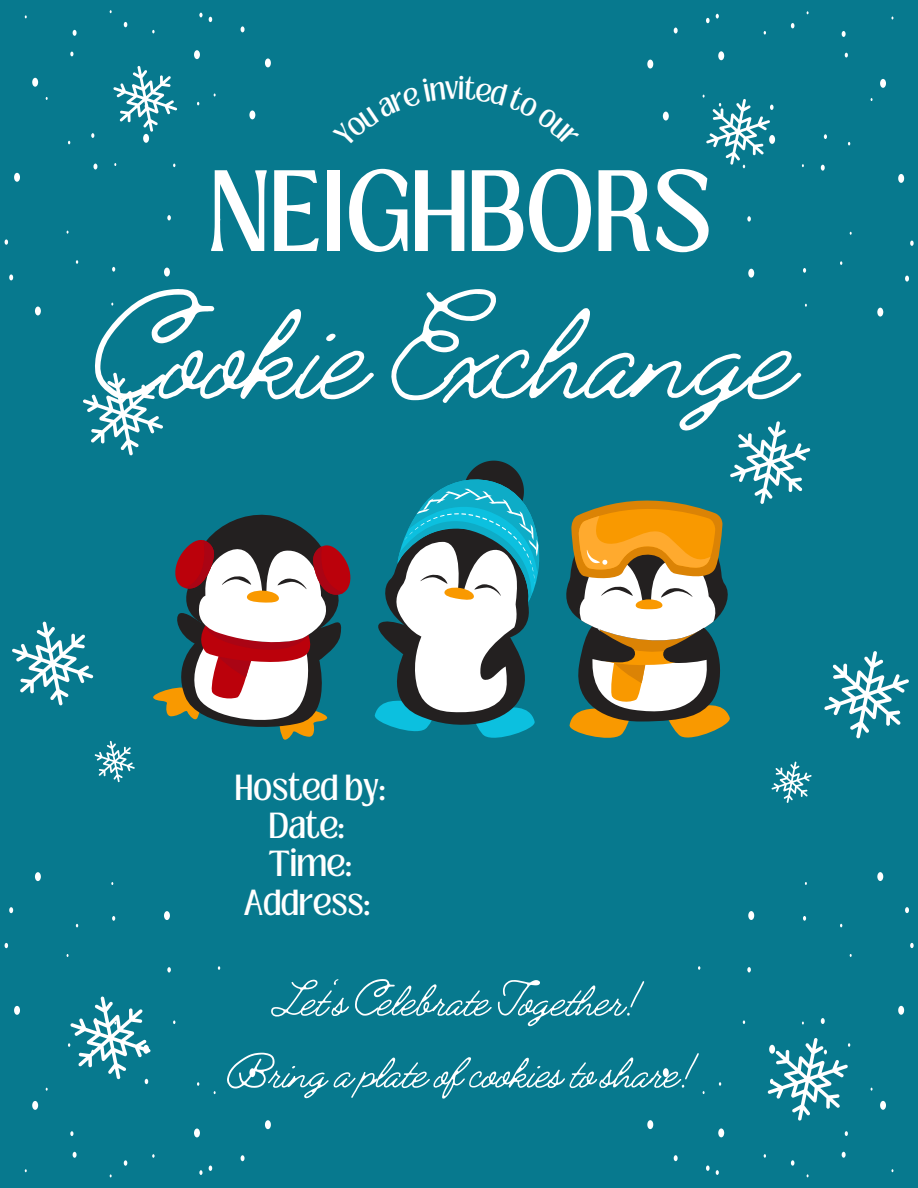
<style>
.page{position:relative;width:918px;height:1188px;background:#07798e}
.page>*{position:absolute;margin:0;border:0;box-sizing:border-box;transform-origin:0 0}
.t1{font:300 154.95px "Jimmy Script";color:#fff}
.t2{font:88.5px "Loubag";color:#fff}
.t3{font:300 51.6px/72px "Jimmy Script";color:#fff;text-align:center}
.t4{font:27.75px/38.2px "Loubag";color:#fff;text-align:center}
</style>
<div class="page">
<svg style="left:153px;top:514px;width:198px;height:226px"></svg>
<svg style="left:374px;top:461px;width:166px;height:277px"></svg>
<div style="left:748px;top:269px;width:6px;height:9px;background:#fff;border-radius:50%"></div>
<svg style="left:905px;top:276px;width:4px;height:6px"></svg>
<div style="left:877px;top:308px;width:6px;height:9px;background:#fff;border-radius:50%"></div>
<svg style="left:821px;top:165px;width:4px;height:6px"></svg>
<svg style="left:910px;top:241px;width:4px;height:5px"></svg>
<svg style="left:803px;top:268px;width:3px;height:5px"></svg>
<svg style="left:747px;top:216px;width:4px;height:6px"></svg>
<svg style="left:716px;top:14px;width:3px;height:5px"></svg>
<svg style="left:674px;top:28px;width:4px;height:5px"></svg>
<svg style="left:647px;top:60px;width:6px;height:9px"></svg>
<div style="left:880px;top:79px;width:6px;height:9px;background:#fff;border-radius:50%"></div>
<svg style="left:845px;top:53px;width:3px;height:4px"></svg>
<svg style="left:791px;top:23px;width:3px;height:5px"></svg>
<div style="left:663px;top:112px;width:6px;height:9px;background:#fff;border-radius:50%"></div>
<svg style="left:898px;top:174px;width:6px;height:9px"></svg>
<svg style="left:842px;top:31px;width:4px;height:6px"></svg>
<svg style="left:824px;top:134px;width:3px;height:5px"></svg>
<div style="left:718px;top:51px;width:6px;height:9px;background:#fff;border-radius:50%"></div>
<svg style="left:706px;top:18px;width:4px;height:5px"></svg>
<div style="left:164px;top:268px;width:6px;height:9px;background:#fff;border-radius:50%"></div>
<svg style="left:9px;top:274px;width:4px;height:6px"></svg>
<div style="left:35px;top:307px;width:6px;height:8px;background:#fff;border-radius:50%"></div>
<svg style="left:93px;top:164px;width:4px;height:6px"></svg>
<svg style="left:5px;top:239px;width:3px;height:6px"></svg>
<svg style="left:112px;top:267px;width:3px;height:5px"></svg>
<svg style="left:167px;top:215px;width:4px;height:5px"></svg>
<svg style="left:199px;top:13px;width:4px;height:4px"></svg>
<svg style="left:241px;top:26px;width:4px;height:6px"></svg>
<svg style="left:265px;top:58px;width:6px;height:9px"></svg>
<div style="left:32px;top:78px;width:6px;height:9px;background:#fff;border-radius:50%"></div>
<svg style="left:70px;top:52px;width:3px;height:4px"></svg>
<svg style="left:124px;top:22px;width:3px;height:5px"></svg>
<div style="left:143px;top:134px;width:6px;height:9px;background:#fff;border-radius:50%"></div>
<div style="left:249px;top:110px;width:6px;height:9px;background:#fff;border-radius:50%"></div>
<svg style="left:14px;top:173px;width:6px;height:9px"></svg>
<svg style="left:73px;top:30px;width:4px;height:6px"></svg>
<svg style="left:91px;top:133px;width:3px;height:5px"></svg>
<div style="left:194px;top:50px;width:6px;height:9px;background:#fff;border-radius:50%"></div>
<svg style="left:209px;top:17px;width:3px;height:5px"></svg>
<div style="left:164px;top:911px;width:6px;height:9px;background:#fff;border-radius:50%"></div>
<svg style="left:9px;top:907px;width:4px;height:6px"></svg>
<div style="left:35px;top:872px;width:6px;height:9px;background:#fff;border-radius:50%"></div>
<svg style="left:5px;top:943px;width:3px;height:5px"></svg>
<svg style="left:112px;top:916px;width:3px;height:5px"></svg>
<svg style="left:167px;top:967px;width:4px;height:6px"></svg>
<svg style="left:199px;top:1170px;width:4px;height:5px"></svg>
<svg style="left:241px;top:1155px;width:4px;height:6px"></svg>
<svg style="left:265px;top:1120px;width:6px;height:9px"></svg>
<div style="left:32px;top:1101px;width:6px;height:9px;background:#fff;border-radius:50%"></div>
<svg style="left:70px;top:1131px;width:3px;height:5px"></svg>
<svg style="left:124px;top:1160px;width:3px;height:6px"></svg>
<div style="left:249px;top:1068px;width:6px;height:9px;background:#fff;border-radius:50%"></div>
<svg style="left:14px;top:1006px;width:6px;height:9px"></svg>
<svg style="left:73px;top:1152px;width:4px;height:6px"></svg>
<svg style="left:152px;top:1154px;width:3px;height:4px"></svg>
<div style="left:194px;top:1129px;width:6px;height:8px;background:#fff;border-radius:50%"></div>
<svg style="left:209px;top:1166px;width:3px;height:5px"></svg>
<div style="left:748px;top:911px;width:6px;height:9px;background:#fff;border-radius:50%"></div>
<svg style="left:905px;top:907px;width:4px;height:6px"></svg>
<div style="left:877px;top:872px;width:6px;height:9px;background:#fff;border-radius:50%"></div>
<svg style="left:821px;top:1018px;width:4px;height:6px"></svg>
<svg style="left:910px;top:943px;width:4px;height:5px"></svg>
<svg style="left:803px;top:916px;width:3px;height:5px"></svg>
<svg style="left:747px;top:967px;width:4px;height:5px"></svg>
<svg style="left:716px;top:1170px;width:3px;height:5px"></svg>
<svg style="left:674px;top:1155px;width:4px;height:6px"></svg>
<svg style="left:647px;top:1120px;width:6px;height:9px"></svg>
<div style="left:880px;top:1101px;width:6px;height:9px;background:#fff;border-radius:50%"></div>
<svg style="left:845px;top:1131px;width:3px;height:5px"></svg>
<svg style="left:791px;top:1160px;width:3px;height:6px"></svg>
<div style="left:663px;top:1068px;width:6px;height:9px;background:#fff;border-radius:50%"></div>
<svg style="left:898px;top:1006px;width:6px;height:9px"></svg>
<svg style="left:842px;top:1152px;width:4px;height:6px"></svg>
<div style="left:718px;top:1128px;width:6px;height:9px;background:#fff;border-radius:50%"></div>
<svg style="left:706px;top:1165px;width:4px;height:6px"></svg>
<svg style="left:83px;top:373px;width:80px;height:83px"></svg>
<svg style="left:113px;top:66px;width:64px;height:66px"></svg>
<svg style="left:703px;top:95px;width:71px;height:73px"></svg>
<svg style="left:566px;top:421px;width:244px;height:317px"></svg>
<svg style="left:12px;top:622px;width:81px;height:84px"></svg>
<svg style="left:95px;top:741px;width:40px;height:41px"></svg>
<svg style="left:68px;top:996px;width:83px;height:88px"></svg>
<svg style="left:824px;top:651px;width:85px;height:88px"></svg>
<svg style="left:771px;top:762px;width:41px;height:41px"></svg>
<svg style="left:768px;top:1038px;width:82px;height:83px"></svg>
<p class="t2" style="left:206px;top:140px;width:507px">NEIGHBORS</p>
<p class="t1" style="left:95px;top:255px;width:702px">Cookie Exchange</p>
<p class="t4" style="left:235px;top:769px;width:152px">Hosted by:<br>Date:<br>Time:<br>Address:</p>
<p class="t3" style="left:227px;top:966px;width:466px">Let's Celebrate Together!<br>Bring a plate of cookies to share!</p>
</div>
